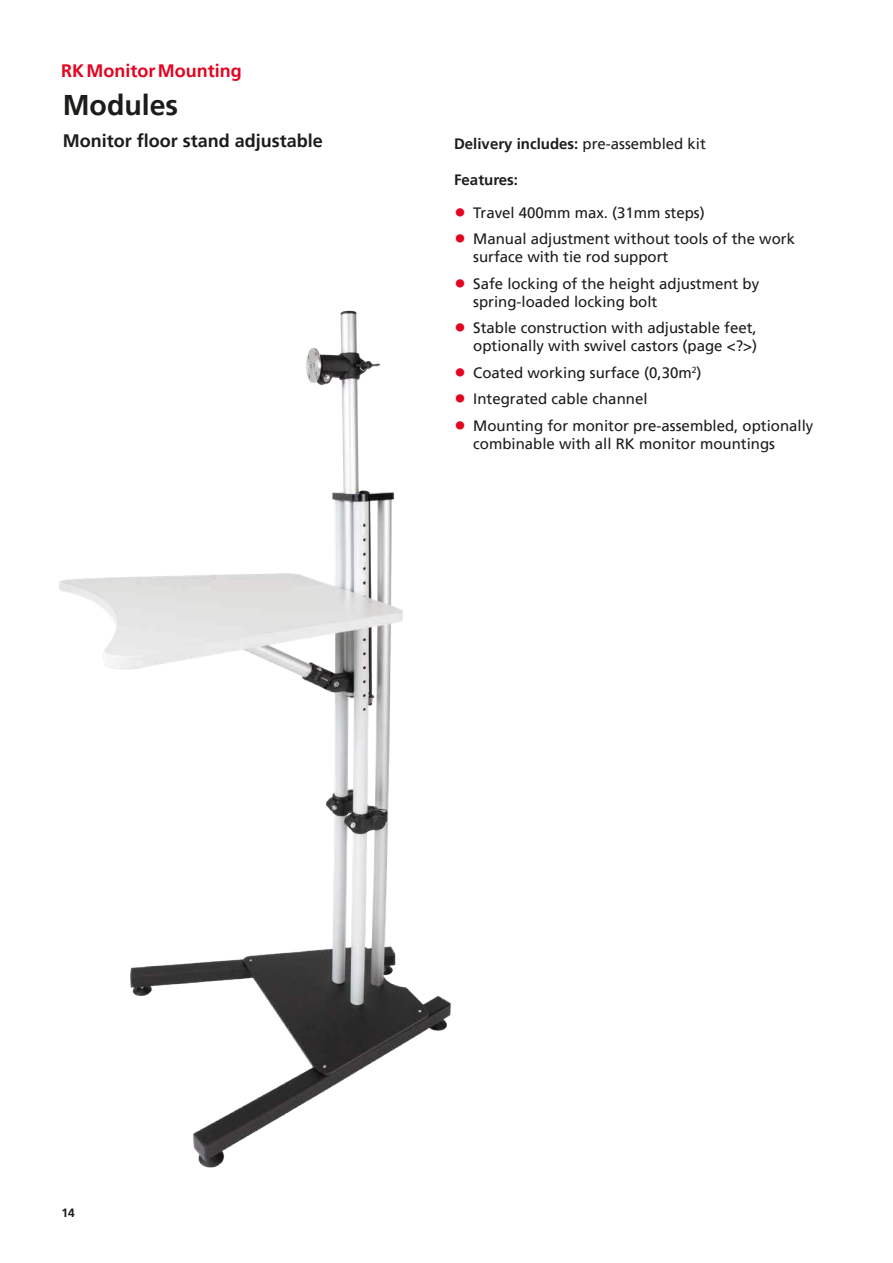
<style>
.page{position:relative;width:893px;height:1263px;background:#fff}
.page>*{position:absolute;margin:0;border:0;box-sizing:border-box;transform-origin:0 0}
.t1{font:700 28.5px "Frutiger LT Pro";color:#1c1c1b}
.t2{font:700 18px "Frutiger LT Pro";color:#1c1c1b}
.t3{font:700 18px "Frutiger LT Pro";color:#e30421}
.t4{font:15px/18px "Frutiger LT Pro";color:#1c1c1b}
.t5{font:700 15px "Frutiger LT Pro";color:#1c1c1b}
.t6{font:700 12px "Frutiger LT Pro";color:#1c1c1b}
.s1{font-weight:400}
.s2{font-weight:700;font-size:24px;color:#e30421}
</style>
<div class="page">
<img style="left:59px;top:310px;width:392px;height:858px">
<p class="t3" style="left:61px;top:63px;width:182px">RK Monitor Mounting</p>
<h1 class="t1" style="left:63px;top:93px;width:117px">Modules</h1>
<p class="t2" style="left:63px;top:130px;width:262px">Monitor 昀氀oor stand adjustable</p>
<p class="t5" style="left:454px;top:137px;width:253px">Delivery includes: <span class="s1">pre-assembled kit</span></p>
<p class="t5" style="left:454px;top:173px;width:65px">Features:</p>
<p class="t4" style="left:454px;top:204px;width:252px"><span class="s2">•</span> Travel 400mm max. (31mm steps)</p>
<p class="t4" style="left:473px;top:230px;width:323px;text-indent:-19px"><span class="s2">•</span> Manual adjustment without tools of the work surface with tie rod support</p>
<p class="t4" style="left:473px;top:275px;width:287px;text-indent:-19px"><span class="s2">•</span> Safe locking of the height adjustment by spring-loaded locking bolt</p>
<p class="t4" style="left:454px;top:319px;width:305px;text-align:right"><span class="s2">•</span> Stable construction with adjustable feet, optionally with swivel castors (page &lt;?&gt;)</p>
<p class="t4" style="left:454px;top:364px;width:249px"><span class="s2">•</span> Coated working surface (0,30m<sup>2</sup>)</p>
<p class="t4" style="left:454px;top:390px;width:195px"><span class="s2">•</span> Integrated cable channel</p>
<p class="t4" style="left:473px;top:417px;width:342px;text-indent:-19px"><span class="s2">•</span> Mounting for monitor pre-assembled, optionally combinable with all RK monitor mountings</p>
<p class="t6" style="left:61px;top:1208px;width:15px">14</p>
</div>
